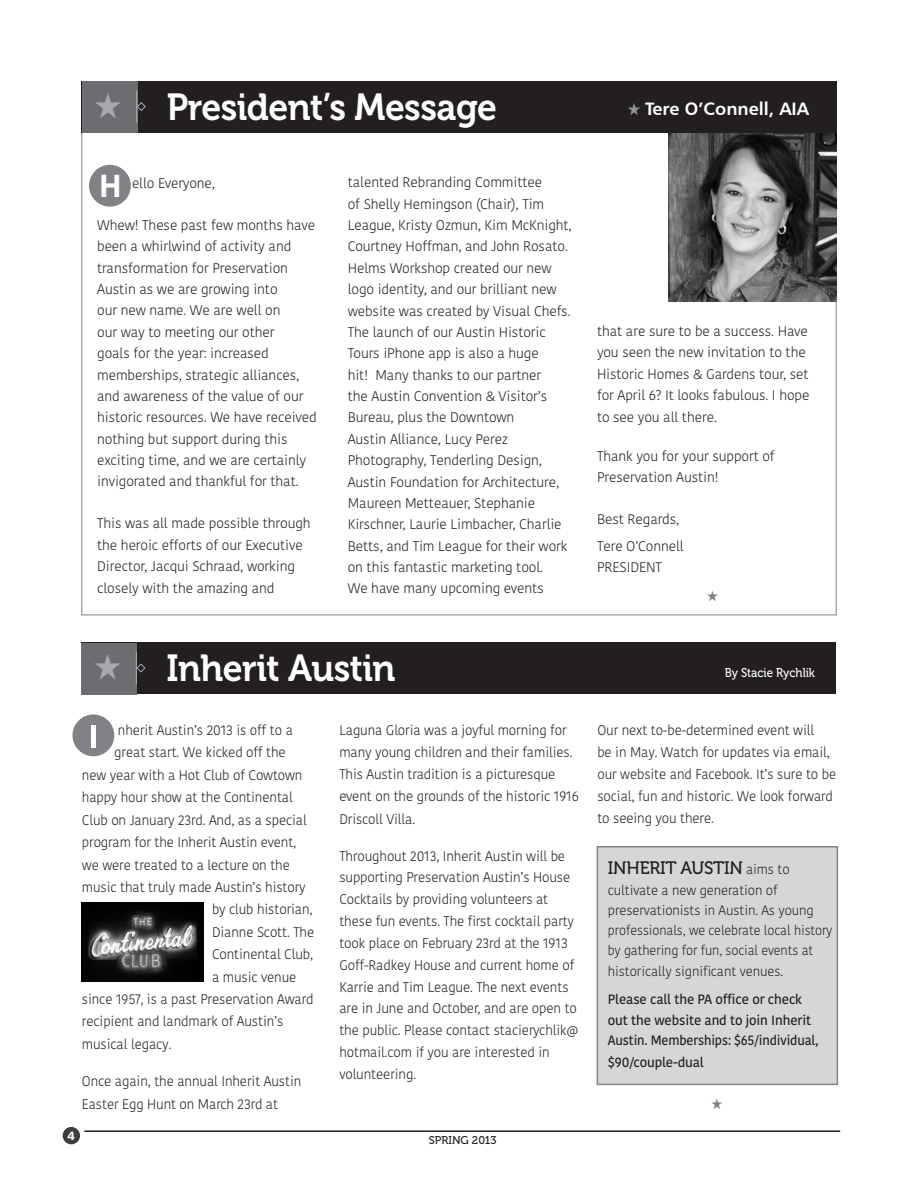
<style>
.page{position:relative;width:918px;height:1188px;background:#fff}
.page>*{position:absolute;margin:0;border:0;box-sizing:border-box;transform-origin:0 0}
.Heads_Museo_25_white{font:37.5px "Museo 700";letter-spacing:-.015em;color:#fff;scale:.95 1}
._2nd_Heads_Museo_18{font:700 30px "Benton Sans";color:#fff;scale:.95 1}
._2nd_Heads_Museo_18-2{font:18px "Museo 500";letter-spacing:-.015em;color:#231f20}
.t1{font:18px "Humanist 777 BT Bold B";color:#fff}
.Body_Copy_KOH{font:300 13.8px/21.3px "Kohinoor";letter-spacing:-.01em;color:#231f20}
._2nd_Heads_Museo_18-3{font:300 13.5px/20.2px "Kohinoor";letter-spacing:-.01em;color:#231f20}
.Body_Copy_KOH-2{font:600 13.5px/20.2px "Kohinoor";letter-spacing:-.01em;color:#231f20}
.Author{font:12.75px "Museo 500";color:#fff;scale:.9 1}
.t2{font:12px "Humanist 777 BT Black B";color:#fff}
.t3{font:11.25px "Museo 500";color:#231f20}
.s1{color:#939598}
.s2{font-family:"Kohinoor";font-weight:300;font-size:13.5px}
</style>
<div class="page">
<img style="left:669px;top:133px;width:168px;height:168px">
<div style="left:63px;top:1127px;width:17px;height:17px;background:#3e3e3f;border-radius:50%"></div>
<hr style="left:84px;top:1130px;width:756px;height:2px;background:#231f20">
<div style="left:82px;top:81px;width:755px;height:52px;background:#231f20"></div>
<div style="left:82px;top:81px;width:55px;height:52px;background:#6c6d70"></div>
<hr style="left:136px;top:90px;width:1px;height:33px;background:#a8a9ad">
<svg style="left:137px;top:102px;width:9px;height:10px"></svg>
<div style="left:89px;top:165px;width:42px;height:42px;background:#808285;border-radius:50%"></div>
<div style="left:597px;top:846px;width:241px;height:239px;background:#d5d6d8;border:2px solid #808285"></div>
<div style="left:72px;top:714px;width:42px;height:42px;background:#808285;border-radius:50%"></div>
<div style="left:91px;top:725px;width:5px;height:22px;background:#fff"></div>
<div style="left:81px;top:642px;width:755px;height:52px;background:#231f20"></div>
<div style="left:81px;top:643px;width:56px;height:52px;background:#6c6d70"></div>
<hr style="left:136px;top:652px;width:1px;height:32px;background:#a8a9ad">
<svg style="left:137px;top:663px;width:9px;height:10px"></svg>
<img style="left:81px;top:903px;width:122px;height:78px">
<p class="Heads_Museo_25_white" style="left:167px;top:86px;width:349px">President’s Message</p>
<p class="t1" style="left:627px;top:97px;width:183px"><span class="s1">★</span> Tere O’Connell, AIA</p>
<p class="_2nd_Heads_Museo_18" style="left:99px;top:168px;width:25px">H</p>
<p class="Body_Copy_KOH" style="left:348px;top:172px;width:226px">talented Rebranding Committee<br>of Shelly Hemingson (Chair), Tim League, Kristy Ozmun, Kim McKnight, Courtney Hoffman, and John Rosato.<br>Helms Workshop created our new logo identity, and our brilliant new website was created by Visual Chefs.</p>
<p class="Body_Copy_KOH" style="left:348px;top:322px;width:221px">The launch of our Austin Historic<br>Tours iPhone app is also a huge<br>hit! Many thanks to our partner<br>the Austin Convention &amp; Visitor’s<br>Bureau, plus the Downtown<br>Austin Alliance, Lucy Perez<br>Photography, Tenderling Design,<br>Austin Foundation for Architecture,<br>Maureen Metteauer, Stephanie<br>Kirschner, Laurie Limbacher, Charlie<br>Betts, and Tim League for their work on this fantastic marketing tool.</p>
<p class="Body_Copy_KOH" style="left:348px;top:578px;width:198px">We have many upcoming events</p>
<p class="Body_Copy_KOH" style="left:132px;top:172px;width:84px">ello Everyone,</p>
<p class="Body_Copy_KOH" style="left:97px;top:215px;width:221px">Whew! These past few months have been a whirlwind of activity and transformation for Preservation<br>Austin as we are growing into<br>our new name. We are well on<br>our way to meeting our other<br>goals for the year: increased memberships, strategic alliances, and awareness of the value of our historic resources. We have received nothing but support during this exciting time, and we are certainly invigorated and thankful for that.</p>
<p class="Body_Copy_KOH" style="left:97px;top:513px;width:215px">This was all made possible through the heroic efforts of our Executive Director, Jacqui Schraad, working closely with the amazing and</p>
<p class="Body_Copy_KOH" style="left:597px;top:321px;width:214px">that are sure to be a success. Have you seen the new invitation to the<br>Historic Homes &amp; Gardens tour, set for April 6? It looks fabulous. I hope to see you all there.</p>
<p class="Body_Copy_KOH" style="left:597px;top:445px;width:179px">Thank you for your support of<br>Preservation Austin!</p>
<p class="Body_Copy_KOH" style="left:597px;top:508px;width:84px">Best Regards,</p>
<p class="Body_Copy_KOH" style="left:597px;top:536px;width:88px">Tere O’Connell</p>
<p class="Body_Copy_KOH" style="left:597px;top:557px;width:67px">PRESIDENT</p>
<p class="Heads_Museo_25_white" style="left:167px;top:647px;width:242px">Inherit Austin</p>
<p class="Body_Copy_KOH" style="left:118px;top:720px;width:177px">nherit Austin’s 2013 is off to a</p>
<p class="Body_Copy_KOH" style="left:114px;top:742px;width:173px">great start. We kicked off the</p>
<p class="Body_Copy_KOH" style="left:82px;top:765px;width:222px">new year with a Hot Club of Cowtown</p>
<p class="Body_Copy_KOH" style="left:82px;top:787px;width:212px">happy hour show at the Continental</p>
<p class="Body_Copy_KOH" style="left:82px;top:809px;width:227px">Club on January 23rd. And, as a special</p>
<p class="Body_Copy_KOH" style="left:82px;top:832px;width:216px">program for the Inherit Austin event,</p>
<p class="Body_Copy_KOH" style="left:82px;top:854px;width:210px">we were treated to a lecture on the</p>
<p class="Body_Copy_KOH" style="left:82px;top:877px;width:225px">music that truly made Austin’s history</p>
<p class="Body_Copy_KOH" style="left:212px;top:899px;width:102px">by club historian,</p>
<p class="Body_Copy_KOH" style="left:212px;top:922px;width:104px">Dianne Scott. The</p>
<p class="Body_Copy_KOH" style="left:212px;top:944px;width:103px">Continental Club,</p>
<p class="Body_Copy_KOH" style="left:212px;top:966px;width:86px">a music venue</p>
<p class="Body_Copy_KOH" style="left:82px;top:989px;width:233px">since 1957, is a past Preservation Award</p>
<p class="Body_Copy_KOH" style="left:82px;top:1011px;width:203px">recipient and landmark of Austin’s</p>
<p class="Body_Copy_KOH" style="left:82px;top:1034px;width:91px">musical legacy.</p>
<p class="Body_Copy_KOH" style="left:82px;top:1070px;width:221px;line-height:22.5px">Once again, the annual Inherit Austin<br>Easter Egg Hunt on March 23rd at</p>
<p class="t2" style="left:67px;top:1128px;width:9px">4</p>
<p class="Body_Copy_KOH" style="left:339px;top:719px;width:241px;line-height:22.2px">Laguna Gloria was a joyful morning for many young children and their families.<br>This Austin tradition is a picturesque event on the grounds of the historic 1916<br>Driscoll Villa.</p>
<p class="Body_Copy_KOH" style="left:339px;top:845px;width:241px;line-height:21.9px">Throughout 2013, Inherit Austin will be supporting Preservation Austin’s House Cocktails by providing volunteers at these fun events. The first cocktail party took place on February 23rd at the 1913<br>Goff-Radkey House and current home of Karrie and Tim League. The next events are in June and October, and are open to the public. Please contact stacierychlik@ hotmail.com if you are interested in volunteering.</p>
<p class="t3" style="left:429px;top:1134px;width:69px">SPRING 2013</p>
<p class="Author" style="left:725px;top:666px;width:102px">By Stacie Rychlik</p>
<p class="Body_Copy_KOH" style="left:597px;top:719px;width:240px;line-height:22px">Our next to-be-determined event will<br>be in May. Watch for updates via email, our website and Facebook. It’s sure to be social, fun and historic. We look forward to seeing you there.</p>
<p class="_2nd_Heads_Museo_18-2" style="left:608px;top:858px;width:183px">INHERIT AUSTIN <span class="s2">aims to</span></p>
<p class="_2nd_Heads_Museo_18-3" style="left:608px;top:880px;width:226px">cultivate a new generation of preservationists in Austin. As young professionals, we celebrate local history by gathering for fun, social events at historically significant venues.</p>
<p class="Body_Copy_KOH-2" style="left:608px;top:990px;width:212px">Please call the PA office or check out the website and to join Inherit<br>Austin. Memberships: $65/individual,</p>
<p class="Body_Copy_KOH-2" style="left:608px;top:1053px;width:97px">$90/couple-dual</p>
</div>
